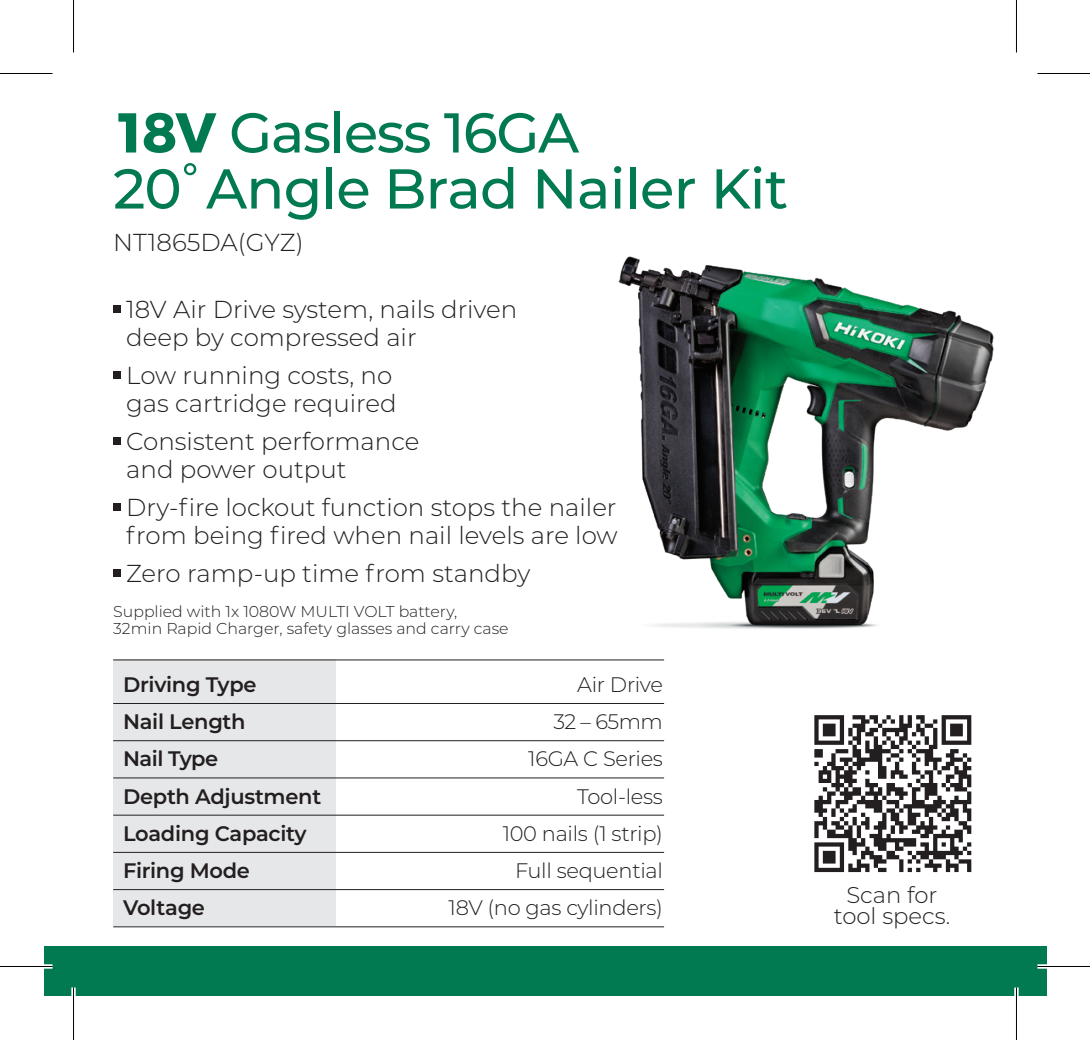
<style>
.page{position:relative;width:1090px;height:1040px;background:#fff}
.page>*{position:absolute;margin:0;border:0;box-sizing:border-box;transform-origin:0 0}
.t1{font:500 56px/56px "Montserrat";letter-spacing:-.015em;color:#017951}
.t2{font:300 24.5px/28px "Montserrat";color:#231f20}
.t3{font:300 22.75px/21px "Montserrat";color:#231f20;text-align:center}
.t4{font:300 21px "Montserrat";letter-spacing:-.015em;color:#231f20}
.t5{font:600 21px "Montserrat";letter-spacing:-.015em;color:#231f20}
.t6{font:300 15.75px/17.5px "Montserrat";color:#231f20}
.s1{font-weight:700}
</style>
<div class="page">
<div style="left:44px;top:947px;width:1002px;height:49px;background:#017951"></div>
<div style="left:113px;top:659px;width:222px;height:267px;background:#e6e7e9"></div>
<div style="left:113px;top:306px;width:8px;height:7px;background:#231f20"></div>
<div style="left:113px;top:371px;width:8px;height:8px;background:#231f20"></div>
<div style="left:113px;top:437px;width:8px;height:8px;background:#231f20"></div>
<div style="left:113px;top:503px;width:8px;height:8px;background:#231f20"></div>
<div style="left:113px;top:569px;width:8px;height:8px;background:#231f20"></div>
<hr style="left:113px;top:659px;width:551px;height:1px;background:#231f20">
<hr style="left:113px;top:703px;width:551px;height:1px;background:#231f20">
<hr style="left:113px;top:740px;width:551px;height:1px;background:#231f20">
<hr style="left:113px;top:777px;width:551px;height:1px;background:#231f20">
<hr style="left:113px;top:814px;width:551px;height:2px;background:#231f20">
<hr style="left:113px;top:852px;width:551px;height:1px;background:#231f20">
<hr style="left:113px;top:889px;width:551px;height:1px;background:#231f20">
<hr style="left:113px;top:926px;width:551px;height:1px;background:#231f20">
<svg style="left:814px;top:715px;width:157px;height:157px"></svg>
<img style="left:618px;top:256px;width:376px;height:373px">
<div style="left:0;top:964px;width:52px;height:5px;background:#fff"></div>
<div style="left:1037px;top:964px;width:53px;height:5px;background:#fff"></div>
<div style="left:71px;top:987px;width:5px;height:53px;background:#fff"></div>
<hr style="left:1014px;top:987px;width:4px;height:53px;background:#fff">
<hr style="left:0;top:73px;width:52px;height:1px;background:#000">
<hr style="left:1037px;top:73px;width:53px;height:1px;background:#000">
<hr style="left:0;top:966px;width:52px;height:1px;background:#000">
<hr style="left:1037px;top:966px;width:53px;height:1px;background:#000">
<hr style="left:73px;top:0;width:1px;height:52px;background:#000">
<hr style="left:73px;top:987px;width:1px;height:53px;background:#000">
<hr style="left:1015px;top:0;width:2px;height:52px;background:#000">
<hr style="left:1015px;top:987px;width:2px;height:53px;background:#000">
<h1 class="t1" style="left:113px;top:102px;width:676px"><span class="s1">18V</span> Gasless 16GA<br>20˚Angle Brad Nailer Kit</h1>
<p class="t2" style="left:113px;top:227px;width:192px">NT1865DA(GYZ)</p>
<p class="t2" style="left:126px;top:295px;width:392px">18V Air Drive system, nails driven deep by compressed air</p>
<p class="t2" style="left:126px;top:361px;width:272px">Low running costs, no gas cartridge required</p>
<p class="t2" style="left:126px;top:427px;width:295px">Consistent performance and power output</p>
<p class="t2" style="left:126px;top:492px;width:493px">Dry-fire lockout function stops the nailer from being fired when nail levels are low</p>
<p class="t2" style="left:126px;top:558px;width:405px">Zero ramp-up time from standby</p>
<p class="t6" style="left:113px;top:602px;width:397px">Supplied with 1x 1080W MULTI VOLT battery,<br>32min Rapid Charger, safety glasses and carry case</p>
<p class="t5" style="left:123px;top:670px;width:135px">Driving Type</p>
<p class="t4" style="left:577px;top:670px;width:87px">Air Drive</p>
<p class="t5" style="left:123px;top:707px;width:124px">Nail Length</p>
<p class="t4" style="left:553px;top:707px;width:111px">32 – 65mm</p>
<p class="t5" style="left:123px;top:744px;width:97px">Nail Type</p>
<p class="t4" style="left:528px;top:745px;width:136px">16GA C Series</p>
<p class="t5" style="left:123px;top:781px;width:200px">Depth Adjustment</p>
<p class="t4" style="left:577px;top:782px;width:87px">Tool-less</p>
<p class="t5" style="left:123px;top:818px;width:185px">Loading Capacity</p>
<p class="t4" style="left:502px;top:819px;width:162px">100 nails (1 strip)</p>
<p class="t5" style="left:123px;top:856px;width:128px">Firing Mode</p>
<p class="t4" style="left:515px;top:856px;width:149px">Full sequential</p>
<p class="t5" style="left:123px;top:893px;width:83px">Voltage</p>
<p class="t4" style="left:448px;top:893px;width:216px">18V (no gas cylinders)</p>
<p class="t3" style="left:833px;top:884px;width:118px">Scan for tool specs.</p>
</div>
